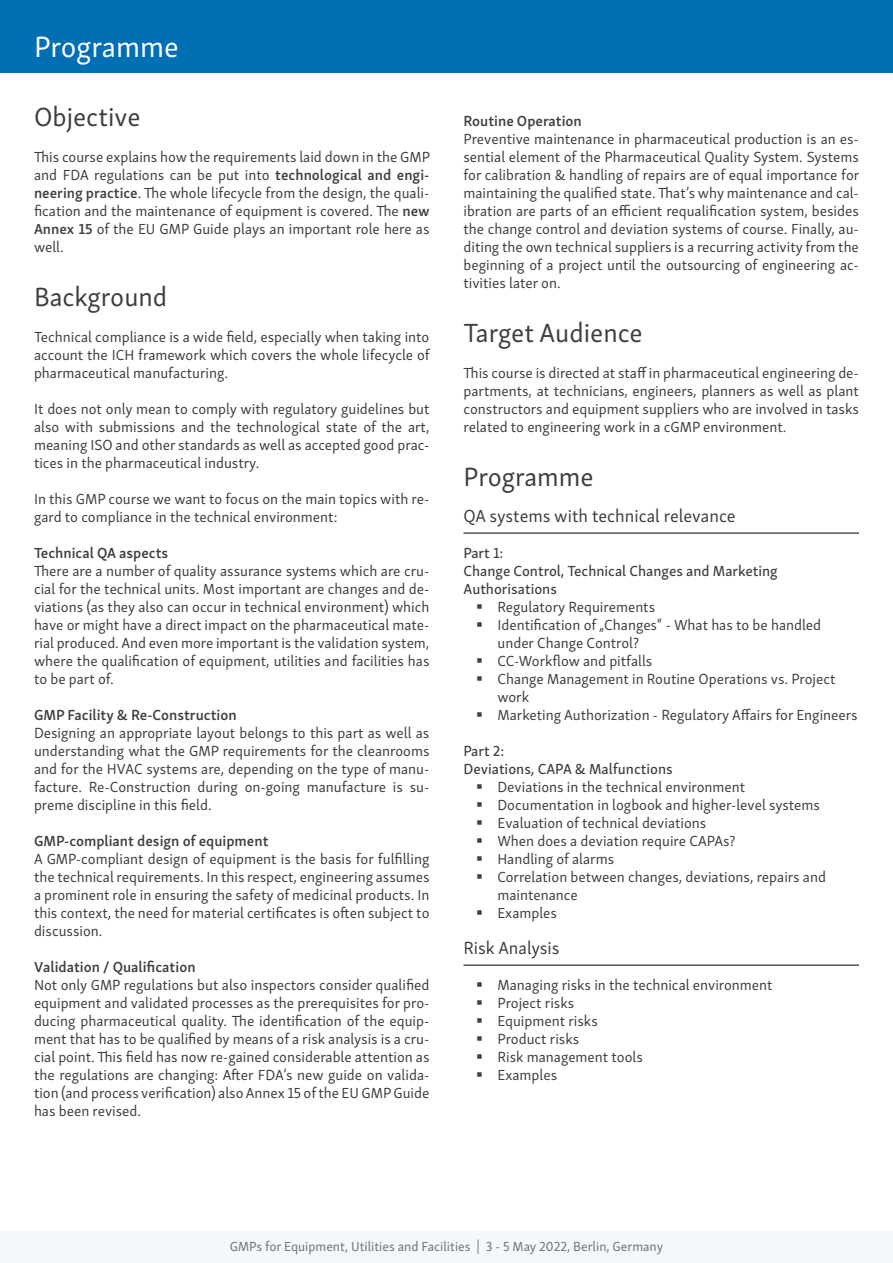
<style>
.page{position:relative;width:893px;height:1263px;background:#fff}
.page>*{position:absolute;margin:0;border:0;box-sizing:border-box;transform-origin:0 0}
.t1{font:30px "Skolar Sans Latn";color:#fff}
.t2{font:27px "Skolar Sans Latn";color:#3e3d40}
.t3{font:18px "Skolar Sans Latn";color:#3e3d40}
.t4{font:15px/18px "Skolar Sans Latn";color:#3e3d40;text-align:justify}
.t5{font:600 15px "Skolar Sans Latn";color:#3e3d40}
.t6{font:15px/18px "Skolar Sans Latn Me";color:#3e3d40}
.t7{font:13.5px "Skolar Sans Latn";color:#707172}
.s1{font-weight:600}
</style>
<div class="page">
<div style="left:0;top:0;width:893px;height:72px;background:#006fb4"></div>
<hr style="left:463px;top:533px;width:396px;height:1px;background:#000">
<hr style="left:463px;top:965px;width:396px;height:1px;background:#000">
<div style="left:0;top:1231px;width:893px;height:32px;background:#f2f8fb"></div>
<h1 class="t1" style="left:34px;top:24px;width:146px">Programme</h1>
<h2 class="t2" style="left:34px;top:96px;width:108px">Objective</h2>
<p class="t4" style="left:34px;top:147px;width:398px">This course explains how the requirements laid down in the GMP and FDA regulations can be put into <span class="s1">technological and engi&shy;neering practice</span>. The whole lifecycle from the design, the quali&shy;fication and the maintenance of equipment is covered. The <span class="s1">new Annex 15</span> of the EU GMP Guide plays an important role here as well.</p>
<h2 class="t2" style="left:34px;top:276px;width:135px">Background</h2>
<p class="t4" style="left:34px;top:327px;width:397px">Technical compliance is a wide field, especially when taking into account the ICH framework which covers the whole lifecycle of pharmaceutical manufacturing.</p>
<p class="t4" style="left:34px;top:399px;width:397px">It does not only mean to comply with regulatory guidelines but also with submissions and the technological state of the art, meaning ISO and other standards as well as accepted good prac&shy;tices in the pharmaceutical industry.</p>
<p class="t4" style="left:34px;top:489px;width:397px">In this GMP course we want to focus on the main topics with re&shy;gard to compliance in the technical environment:</p>
<p class="t5" style="left:34px;top:541px;width:136px">Technical QA aspects</p>
<p class="t4" style="left:34px;top:561px;width:397px">There are a number of quality assurance systems which are cru&shy;cial for the technical units. Most important are changes and de&shy;viations (as they also can occur in technical environment) which have or might have a direct impact on the pharmaceutical mate&shy;rial produced. And even more important is the validation system, where the qualification of equipment, utilities and facilities has to be part of.</p>
<p class="t5" style="left:34px;top:703px;width:204px">GMP Facility &amp; Re-Construction</p>
<p class="t4" style="left:34px;top:723px;width:397px">Designing an appropriate layout belongs to this part as well as understanding what the GMP requirements for the cleanrooms and for the HVAC systems are, depending on the type of manu&shy;facture. Re-Construction during on-going manufacture is su&shy;preme discipline in this field.</p>
<p class="t5" style="left:34px;top:829px;width:236px">GMP-compliant design of equipment</p>
<p class="t4" style="left:34px;top:849px;width:397px">A GMP-compliant design of equipment is the basis for fulfilling the technical requirements. In this respect, engineering assumes a prominent role in ensuring the safety of medicinal products. In this context, the need for material certificates is often subject to discussion.</p>
<p class="t5" style="left:34px;top:955px;width:163px">Validation / Qualification</p>
<p class="t4" style="left:34px;top:975px;width:397px">Not only GMP regulations but also inspectors consider qualified equipment and validated processes as the prerequisites for pro&shy;ducing pharmaceutical quality. The identification of the equip&shy;ment that has to be qualified by means of a risk analysis is a cru&shy;cial point. This field has now re-gained considerable attention as the regulations are changing: After FDA’s new guide on valida&shy;tion (and process verification) also Annex 15 of the EU GMP Guide has been revised.</p>
<p class="t5" style="left:463px;top:109px;width:120px">Routine Operation</p>
<p class="t4" style="left:463px;top:129px;width:397px">Preventive maintenance in pharmaceutical production is an es&shy;sential element of the Pharmaceutical Quality System. Systems for calibration &amp; handling of repairs are of equal importance for maintaining the qualified state. That’s why maintenance and cal&shy;ibration are parts of an efficient requalification system, besides the change control and deviation systems of course. Finally, au&shy;diting the own technical suppliers is a recurring activity from the beginning of a project until the outsourcing of engineering ac&shy;tivities later on.</p>
<h2 class="t2" style="left:463px;top:312px;width:181px">Target Audience</h2>
<p class="t4" style="left:463px;top:363px;width:397px">This course is directed at staff in pharmaceutical engineering de&shy;partments, at technicians, engineers, planners as well as plant constructors and equipment suppliers who are involved in tasks related to engineering work in a cGMP environment.</p>
<h2 class="t2" style="left:463px;top:456px;width:132px">Programme</h2>
<p class="t3" style="left:463px;top:502px;width:274px">QA systems with technical relevance</p>
<p class="t6" style="left:463px;top:543px;width:316px">Part 1:<br>Change Control, Technical Changes and Marketing<br>Authorisations</p>
<p class="t4" style="left:497px;top:597px;width:362px;text-align:left">Regulatory Requirements<br>Identification of „Changes“ - What has to be handled under Change Control?<br>CC-Workflow and pitfalls<br>Change Management in Routine Operations vs. Project work<br>Marketing Authorization - Regulatory Affairs for Engineers</p>
<p class="t6" style="left:463px;top:741px;width:211px">Part 2:<br>Deviations, CAPA &amp; Malfunctions</p>
<p class="t4" style="left:497px;top:777px;width:330px;text-align:left">Deviations in the technical environment<br>Documentation in logbook and higher-level systems<br>Evaluation of technical deviations<br>When does a deviation require CAPAs?<br>Handling of alarms<br>Correlation between changes, deviations, repairs and maintenance<br>Examples</p>
<p class="t3" style="left:463px;top:934px;width:98px">Risk Analysis</p>
<p class="t4" style="left:497px;top:975px;width:277px;text-align:left">Managing risks in the technical environment<br>Project risks<br>Equipment risks<br>Product risks<br>Risk management tools<br>Examples</p>
<p class="t7" style="left:230px;top:1236px;width:435px">GMPs for Equipment, Utilities and Facilities | 3 - 5 May 2022, Berlin, Germany</p>
</div>
